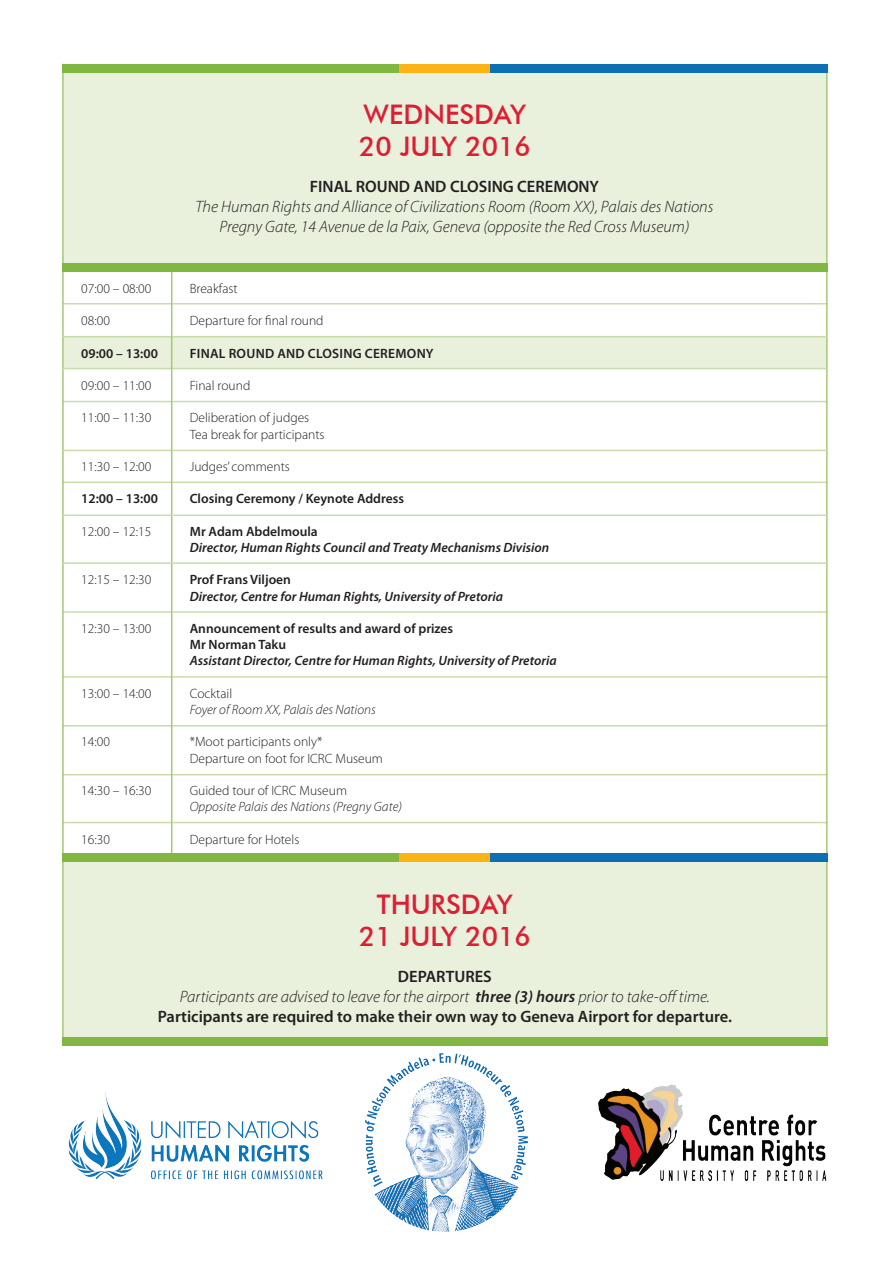
<style>
.page{position:relative;width:893px;height:1263px;background:#fff}
.page>*{position:absolute;margin:0;border:0;box-sizing:border-box;transform-origin:0 0}
.t1{font:500 27px/32.4px "Futura BT";color:#dd1e33}
.t2{font:600 16.5px/19.8px "Myriad Pro";color:#231f20;text-align:center}
.t3{font:italic 300 16.5px/19.8px "Myriad Pro";color:#231f20;text-align:center}
.t4{font:300 13.5px "Myriad Pro";color:#231f20}
.t5{font:italic 600 13.5px "Myriad Pro";color:#231f20}
.t6{font:600 13.5px "Myriad Pro";color:#231f20}
.t7{font:italic 300 13.5px "Myriad Pro";color:#231f20}
.t8{font:600 13.5px "Myriad Pro";letter-spacing:.02em;color:#231f20}
.s1{font-weight:300;font-style:italic}
.s2{font-style:italic}
</style>
<div class="page">
<div style="left:63px;top:858px;width:764px;height:182px;background:#e9f1dd"></div>
<div style="left:63px;top:337px;width:764px;height:32px;background:#e9f1dd"></div>
<div style="left:63px;top:65px;width:764px;height:203px;background:#e9f1dd"></div>
<hr style="left:62px;top:303px;width:766px;height:1px;background:#c9dcac">
<hr style="left:62px;top:401px;width:766px;height:1px;background:#c9dcac">
<hr style="left:62px;top:611px;width:766px;height:2px;background:#c9dcac">
<hr style="left:62px;top:676px;width:766px;height:2px;background:#c9dcac">
<hr style="left:62px;top:822px;width:766px;height:1px;background:#c9dcac">
<hr style="left:62px;top:725px;width:766px;height:1px;background:#c9dcac">
<hr style="left:62px;top:774px;width:766px;height:1px;background:#c9dcac">
<hr style="left:62px;top:482px;width:766px;height:1px;background:#c9dcac">
<hr style="left:826px;top:69px;width:2px;height:970px;background:#a5c874">
<hr style="left:62px;top:64px;width:2px;height:975px;background:#a5c874">
<div style="left:62px;top:64px;width:338px;height:8px;background:#80b740"></div>
<div style="left:490px;top:64px;width:338px;height:8px;background:#0d70b5"></div>
<div style="left:400px;top:64px;width:90px;height:8px;background:#fbb316"></div>
<div style="left:62px;top:1037px;width:766px;height:9px;background:#80b740"></div>
<hr style="left:62px;top:336px;width:766px;height:1px;background:#c9dcac">
<hr style="left:62px;top:368px;width:766px;height:1px;background:#c9dcac">
<hr style="left:62px;top:450px;width:766px;height:1px;background:#c9dcac">
<img style="left:598px;top:1084px;width:229px;height:97px">
<img style="left:68px;top:1093px;width:255px;height:87px">
<img style="left:365px;top:1053px;width:163px;height:179px">
<hr style="left:171px;top:267px;width:1px;height:591px;background:#a5c874">
<div style="left:62px;top:264px;width:766px;height:8px;background:#80b740"></div>
<div style="left:62px;top:854px;width:338px;height:8px;background:#80b740"></div>
<div style="left:490px;top:854px;width:338px;height:8px;background:#0d70b5"></div>
<div style="left:400px;top:854px;width:90px;height:8px;background:#fbb316"></div>
<hr style="left:62px;top:562px;width:766px;height:2px;background:#c9dcac">
<hr style="left:62px;top:514px;width:766px;height:2px;background:#c9dcac">
<p class="t1" style="left:359px;top:98px;width:173px">WEDNESDAY<br>20 JULY 2016</p>
<p class="t2" style="left:310px;top:176px;width:291px">FINAL ROUND AND CLOSING CEREMONY</p>
<p class="t3" style="left:195px;top:196px;width:520px">The Human Rights and Alliance of Civilizations Room (Room XX), Palais des Nations<br>Pregny Gate, 14 Avenue de la Paix, Geneva (opposite the Red Cross Museum)</p>
<p class="t4" style="left:81px;top:280px;width:72px">07:00 – 08:00</p>
<p class="t4" style="left:190px;top:280px;width:49px">Breakfast</p>
<p class="t4" style="left:81px;top:313px;width:30px">08:00</p>
<p class="t4" style="left:190px;top:313px;width:135px">Departure for final round</p>
<p class="t6" style="left:81px;top:344px;width:78px">09:00 – 13:00</p>
<p class="t8" style="left:190px;top:344px;width:245px">FINAL ROUND AND CLOSING CEREMONY</p>
<p class="t4" style="left:81px;top:377px;width:72px">09:00 – 11:00</p>
<p class="t4" style="left:190px;top:377px;width:62px">Final round</p>
<p class="t4" style="left:81px;top:410px;width:72px">11:00 – 11:30</p>
<p class="t4" style="left:190px;top:410px;width:121px">Deliberation of judges</p>
<p class="t4" style="left:190px;top:426px;width:136px">Tea break for participants</p>
<p class="t4" style="left:81px;top:458px;width:72px">11:30 – 12:00</p>
<p class="t4" style="left:190px;top:458px;width:102px">Judges’ comments</p>
<p class="t6" style="left:81px;top:490px;width:78px">12:00 – 13:00</p>
<p class="t6" style="left:190px;top:490px;width:216px">Closing Ceremony / Keynote Address</p>
<p class="t4" style="left:81px;top:523px;width:72px">12:00 – 12:15</p>
<p class="t6" style="left:190px;top:523px;width:130px">Mr Adam Abdelmoula</p>
<p class="t5" style="left:190px;top:539px;width:361px">Director, Human Rights Council and Treaty Mechanisms Division</p>
<p class="t4" style="left:81px;top:572px;width:72px">12:15 – 12:30</p>
<p class="t6" style="left:190px;top:571px;width:103px">Prof Frans Viljoen</p>
<p class="t5" style="left:190px;top:587px;width:315px">Director, Centre for Human Rights, University of Pretoria</p>
<p class="t4" style="left:81px;top:620px;width:72px">12:30 – 13:00</p>
<p class="t6" style="left:190px;top:620px;width:265px">Announcement of results and award of prizes</p>
<p class="t6" style="left:190px;top:636px;width:98px">Mr Norman Taku</p>
<p class="t5" style="left:190px;top:652px;width:369px">Assistant Director, Centre for Human Rights, University of Pretoria</p>
<p class="t4" style="left:81px;top:685px;width:72px">13:00 – 14:00</p>
<p class="t4" style="left:190px;top:685px;width:44px">Cocktail</p>
<p class="t7" style="left:190px;top:701px;width:187px">Foyer of Room XX, Palais des Nations</p>
<p class="t4" style="left:81px;top:734px;width:30px">14:00</p>
<p class="t4" style="left:190px;top:734px;width:134px">*Moot participants only*</p>
<p class="t4" style="left:190px;top:750px;width:195px">Departure on foot for ICRC Museum</p>
<p class="t4" style="left:81px;top:782px;width:72px">14:30 – 16:30</p>
<p class="t4" style="left:190px;top:782px;width:159px">Guided tour of ICRC Museum</p>
<p class="t7" style="left:190px;top:799px;width:214px">Opposite Palais des Nations (Pregny Gate)</p>
<p class="t4" style="left:81px;top:831px;width:30px">16:30</p>
<p class="t4" style="left:190px;top:831px;width:111px">Departure for Hotels</p>
<p class="t1" style="left:377px;top:888px;width:137px">THURSDAY</p>
<p class="t1" style="left:359px;top:920px;width:173px">21 JULY 2016</p>
<p class="t2" style="left:158px;top:966px;width:576px">DEPARTURES<br><span class="s1">Participants are advised to leave for the airport</span> <span class="s2">three (3) hours</span> <span class="s1">prior to take-off time.<br></span>Participants are required to make their own way to Geneva Airport for departure.</p>
</div>
